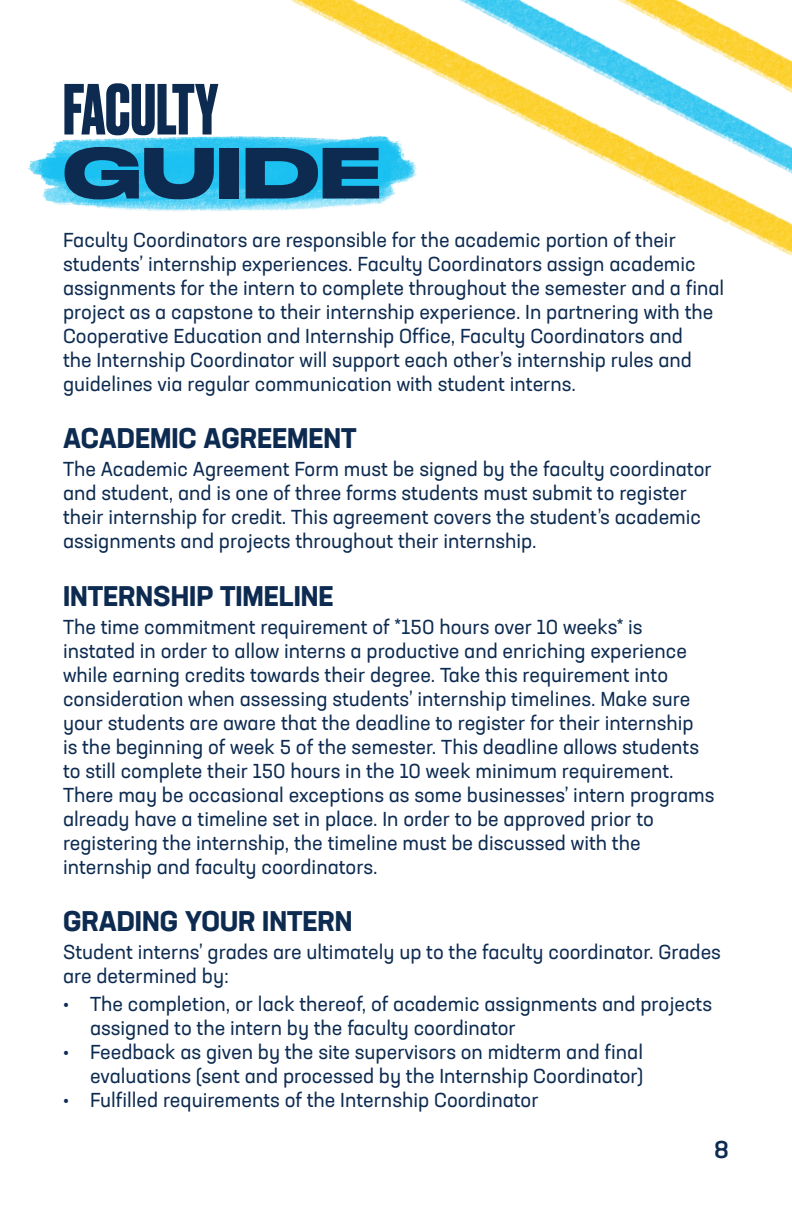
<style>
.page{position:relative;width:792px;height:1224px;background:#fff}
.page>*{position:absolute;margin:0;border:0;box-sizing:border-box;transform-origin:0 0}
.t1{font:700 68px "Druk";color:#0d2b51}
.t2{font:700 68px "Druk Wide";color:#0d2b51}
.t3{font:700 28px "Neusa Next Pro";color:#0d2b51}
.t4{font:500 24px "Neusa Next Pro";color:#0d2b51}
.t5{font:20px/24px "Neusa Next Pro";color:#0d2b51}
</style>
<div class="page">
<img style="left:291px;top:0;width:501px;height:256px">
<img style="left:28px;top:120px;width:428px;height:113px">
<h1 class="t1" style="left:63px;top:63px;width:156px">FACULTY</h1>
<h1 class="t2" style="left:63px;top:117px;width:320px">GUIDE</h1>
<p class="t5" style="left:63px;top:227px;width:663px">Faculty Coordinators are responsible for the academic portion of their students’ internship experiences. Faculty Coordinators assign academic assignments for the intern to complete throughout the semester and a final project as a capstone to their internship experience. In partnering with the Cooperative Education and Internship Office, Faculty Coordinators and<br>the Internship Coordinator will support each other’s internship rules and guidelines via regular communication with student interns.</p>
<h2 class="t3" style="left:63px;top:420px;width:295px">ACADEMIC AGREEMENT</h2>
<p class="t5" style="left:63px;top:457px;width:650px">The Academic Agreement Form must be signed by the faculty coordinator and student, and is one of three forms students must submit to register their internship for credit. This agreement covers the student’s academic assignments and projects throughout their internship.</p>
<h2 class="t3" style="left:63px;top:578px;width:272px">INTERNSHIP TIMELINE</h2>
<p class="t5" style="left:63px;top:614px;width:653px">The time commitment requirement of *150 hours over 10 weeks* is instated in order to allow interns a productive and enriching experience while earning credits towards their degree. Take this requirement into consideration when assessing students’ internship timelines. Make sure your students are aware that the deadline to register for their internship<br>is the beginning of week 5 of the semester. This deadline allows students to still complete their 150 hours in the 10 week minimum requirement.<br>There may be occasional exceptions as some businesses’ intern programs already have a timeline set in place. In order to be approved prior to registering the internship, the timeline must be discussed with the internship and faculty coordinators.</p>
<h2 class="t3" style="left:63px;top:903px;width:291px">GRADING YOUR INTERN</h2>
<p class="t5" style="left:63px;top:940px;width:660px">Student interns’ grades are ultimately up to the faculty coordinator. Grades are determined by:</p>
<p class="t5" style="left:90px;top:992px;width:624px;text-indent:-27px">• The completion, or lack thereof, of academic assignments and projects assigned to the intern by the faculty coordinator</p>
<p class="t5" style="left:63px;top:1040px;width:582px;text-align:right">• Feedback as given by the site supervisors on midterm and final evaluations (sent and processed by the Internship Coordinator)</p>
<p class="t5" style="left:63px;top:1088px;width:477px">• Fulfilled requirements of the Internship Coordinator</p>
<p class="t4" style="left:714px;top:1134px;width:16px">8</p>
</div>
